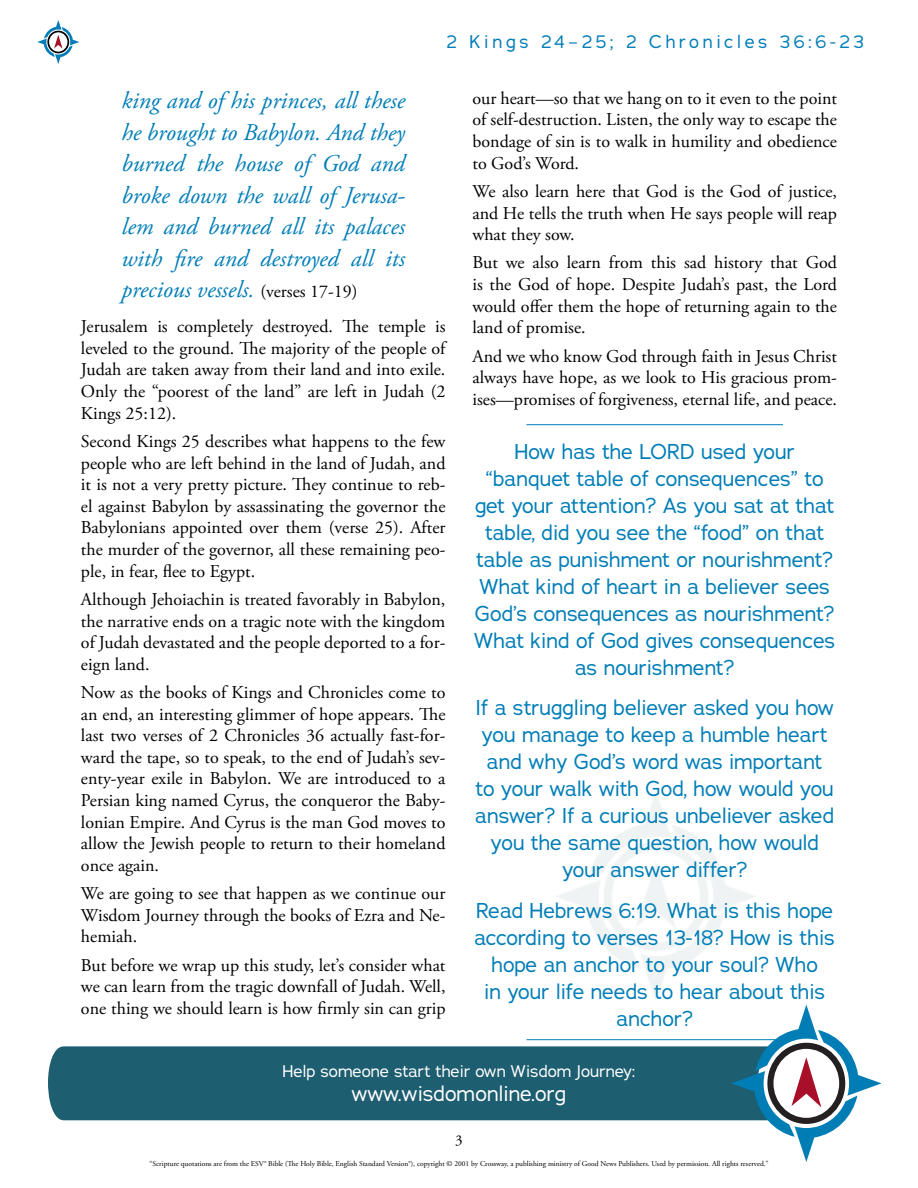
<style>
.page{position:relative;width:918px;height:1188px;background:#fff}
.page>*{position:absolute;margin:0;border:0;box-sizing:border-box;transform-origin:0 0}
.t1{font:italic 24px/31.5px "Adobe Garamond Pro";color:#007db7;text-align:justify}
.t2{font:21px/27px "Adrianna";color:#007db7;text-align:center}
.t3{font:21px "Adrianna";color:#fff}
.t4{font:18px/21.6px "Adobe Garamond Pro";color:#000;text-align:justify}
.t5{font:18px "Adrianna";letter-spacing:.2em;color:#007db7}
.t6{font:16.5px "Adrianna";color:#fff}
.t7{font:15px "Adobe Garamond Pro";color:#000}
.t8{font:7.5px "Adobe Garamond Pro";color:#000}
.s1{font-style:normal;font-size:18px;color:#000}
</style>
<div class="page">
<svg style="left:37px;top:20px;width:42px;height:44px"></svg>
<div style="left:48px;top:1046px;width:684px;height:74px;background:#1d5e70"></div>
<svg style="left:732px;top:1005px;width:149px;height:157px"></svg>
<hr style="left:526px;top:424px;width:257px;height:1px;background:#007db7">
<hr style="left:526px;top:1039px;width:257px;height:1px;background:#007db7">
<p class="t5" style="left:446px;top:30px;width:419px">2 Kings 24–25; 2 Chronicles 36:6-23</p>
<h1 class="t1" style="left:122px;top:85px;width:285px">king and of his princes, all these he brought to Babylon. And they burned the house of God and broke down the wall of Jerusa&shy;lem and burned all its palaces with fire and destroyed all its precious vessels. <span class="s1">(verses 17-19)</span></h1>
<p class="t4" style="left:81px;top:316px;width:366px">Jerusalem is completely destroyed. The temple is leveled to the ground. The majority of the people of Judah are taken away from their land and into exile.<br>Only the “poorest of the land” are left in Judah (2<br>Kings 25:12).</p>
<p class="t4" style="left:81px;top:431px;width:366px">Second Kings 25 describes what happens to the few people who are left behind in the land of Judah, and it is not a very pretty picture. They continue to reb&shy;el against Babylon by assassinating the governor the Babylonians appointed over them (verse 25). After the murder of the governor, all these remaining peo&shy;ple, in fear, flee to Egypt.</p>
<p class="t4" style="left:81px;top:589px;width:366px">Although Jehoiachin is treated favorably in Babylon, the narrative ends on a tragic note with the kingdom of Judah devastated and the people deported to a for&shy;eign land.</p>
<p class="t4" style="left:81px;top:682px;width:366px">Now as the books of Kings and Chronicles come to an end, an interesting glimmer of hope appears. The last two verses of 2 Chronicles 36 actually fast-for&shy;ward the tape, so to speak, to the end of Judah’s sev&shy;enty-year exile in Babylon. We are introduced to a Persian king named Cyrus, the conqueror the Baby&shy;lonian Empire. And Cyrus is the man God moves to allow the Jewish people to return to their homeland once again.</p>
<p class="t4" style="left:81px;top:883px;width:366px">We are going to see that happen as we continue our Wisdom Journey through the books of Ezra and Ne&shy;hemiah.</p>
<p class="t4" style="left:81px;top:955px;width:366px">But before we wrap up this study, let’s consider what we can learn from the tragic downfall of Judah. Well, one thing we should learn is how firmly sin can grip</p>
<p class="t4" style="left:472px;top:88px;width:366px">our heart—so that we hang on to it even to the point of self-destruction. Listen, the only way to escape the bondage of sin is to walk in humility and obedience to God’s Word.</p>
<p class="t4" style="left:472px;top:181px;width:366px">We also learn here that God is the God of justice, and He tells the truth when He says people will reap what they sow.</p>
<p class="t4" style="left:472px;top:253px;width:366px">But we also learn from this sad history that God is the God of hope. Despite Judah’s past, the Lord would offer them the hope of returning again to the land of promise.</p>
<p class="t4" style="left:472px;top:346px;width:366px">And we who know God through faith in Jesus Christ always have hope, as we look to His gracious prom&shy;ises—promises of forgiveness, eternal life, and peace.</p>
<p class="t2" style="left:474px;top:438px;width:363px">How has the LORD used your “banquet table of consequences” to get your attention? As you sat at that table, did you see the “food” on that table as punishment or nourishment?<br>What kind of heart in a believer sees<br>God’s consequences as nourishment?<br>What kind of God gives consequences as nourishment?</p>
<p class="t2" style="left:475px;top:694px;width:361px">If a struggling believer asked you how you manage to keep a humble heart and why God’s word was important to your walk with God, how would you answer? If a curious unbeliever asked you the same question, how would your answer differ?</p>
<p class="t2" style="left:475px;top:897px;width:362px">Read Hebrews 6:19. What is this hope according to verses 13-18? How is this hope an anchor to your soul? Who<br>in your life needs to hear about this anchor?</p>
<p class="t6" style="left:283px;top:1061px;width:354px">Help someone start their own Wisdom Journey:</p>
<p class="t3" style="left:352px;top:1080px;width:216px">www.wisdomonline.org</p>
<p class="t7" style="left:455px;top:1131px;width:9px">3</p>
<p class="t8" style="left:150px;top:1160px;width:620px">“Scripture quotations are from the ESV® Bible (The Holy Bible, English Standard Version®), copyright © 2001 by Crossway, a publishing ministry of Good News Publishers. Used by permission. All rights reserved.”</p>
</div>
